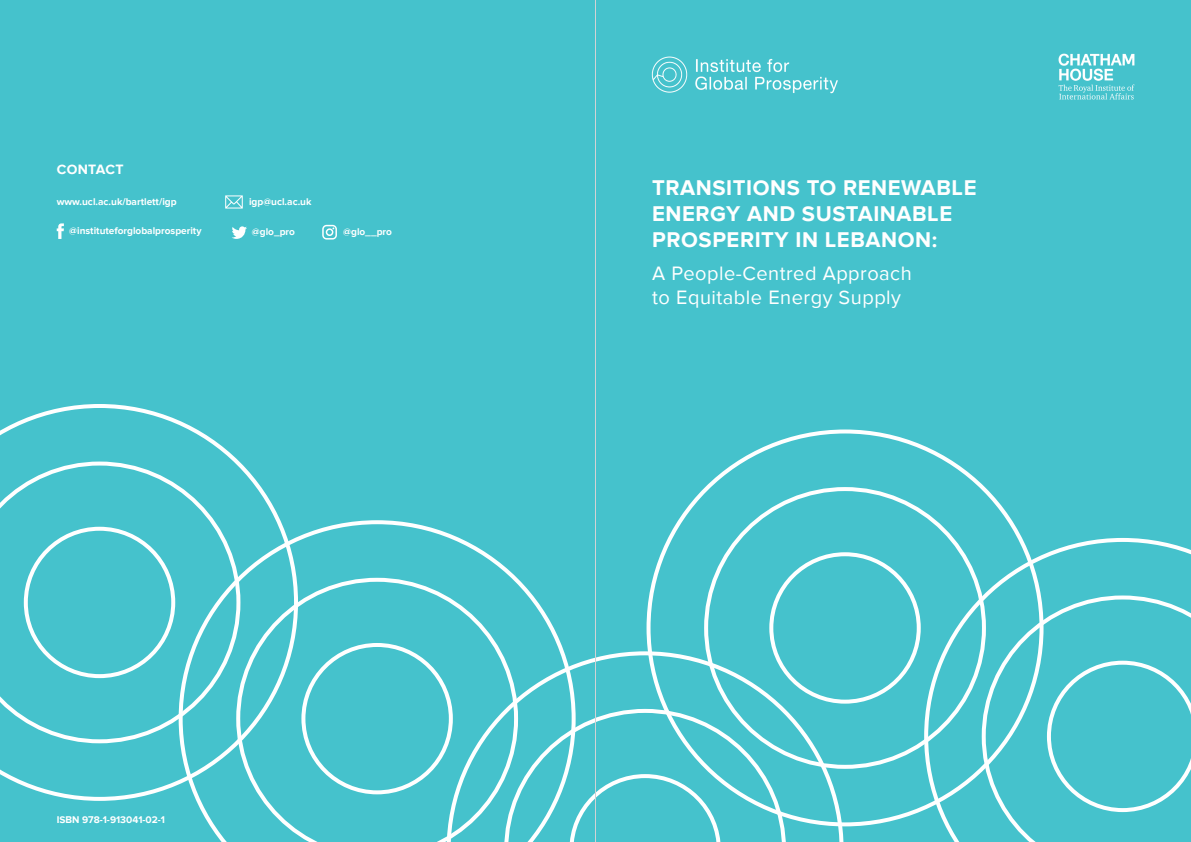
<style>
.page{position:relative;width:1191px;height:842px;background:#45c2cc}
.page>*{position:absolute;margin:0;border:0;box-sizing:border-box;transform-origin:0 0}
.t1{font:700 22px/26.4px "Proxima Nova";letter-spacing:.025em;color:#fff}
.t2{font:20px/24px "Proxima Nova";letter-spacing:.025em;color:#fff}
.t3{font:700 14px "Proxima Nova";letter-spacing:.025em;color:#fff}
.t4{font:700 10.1px "Proxima Nova";color:#fff}
</style>
<div class="page">
<svg style="left:575px;top:651px;width:268px;height:191px"></svg>
<svg style="left:575px;top:709px;width:211px;height:133px"></svg>
<div style="left:769px;top:552px;width:151px;height:152px;border:4px solid #fff;border-radius:50%"></div>
<svg style="left:924px;top:538px;width:267px;height:304px"></svg>
<svg style="left:981px;top:595px;width:210px;height:247px"></svg>
<svg style="left:1047px;top:661px;width:144px;height:151px"></svg>
<svg style="left:232px;top:226px;width:15px;height:13px"></svg>
<svg style="left:322px;top:225px;width:15px;height:15px"></svg>
<svg style="left:57px;top:223px;width:7px;height:16px"></svg>
<svg style="left:225px;top:195px;width:18px;height:14px"></svg>
<svg style="left:196px;top:520px;width:379px;height:322px"></svg>
<svg style="left:236px;top:578px;width:282px;height:264px"></svg>
<div style="left:301px;top:643px;width:152px;height:151px;border:4px solid #fff;border-radius:50%"></div>
<svg style="left:0;top:404px;width:298px;height:397px"></svg>
<svg style="left:0;top:461px;width:240px;height:282px"></svg>
<div style="left:24px;top:527px;width:151px;height:151px;border:4px solid #fff;border-radius:50%"></div>
<hr style="left:595px;top:0;width:1px;height:842px;background:#d1d2d4">
<img style="left:1058px;top:53px;width:77px;height:47px">
<img style="left:651px;top:56px;width:187px;height:38px">
<h3 class="t3" style="left:57px;top:161px;width:68px">CONTACT</h3>
<p class="t4" style="left:57px;top:196px;width:121px">www.ucl.ac.uk/bartlett/igp</p>
<p class="t4" style="left:249px;top:196px;width:64px">igp@ucl.ac.uk</p>
<p class="t4" style="left:69px;top:225px;width:134px">@instituteforglobalprosperity</p>
<p class="t4" style="left:252px;top:225px;width:45px">@glo_pro</p>
<p class="t4" style="left:343px;top:225px;width:50px">@glo__pro</p>
<p class="t4" style="left:57px;top:814px;width:110px">ISBN 978-1-913041-02-1</p>
<h1 class="t1" style="left:652px;top:175px;width:326px">TRANSITIONS TO RENEWABLE<br>ENERGY AND SUSTAINABLE<br>PROSPERITY IN LEBANON:</h1>
<h2 class="t2" style="left:652px;top:261px;width:261px">A People-Centred Approach to Equitable Energy Supply</h2>
</div>
